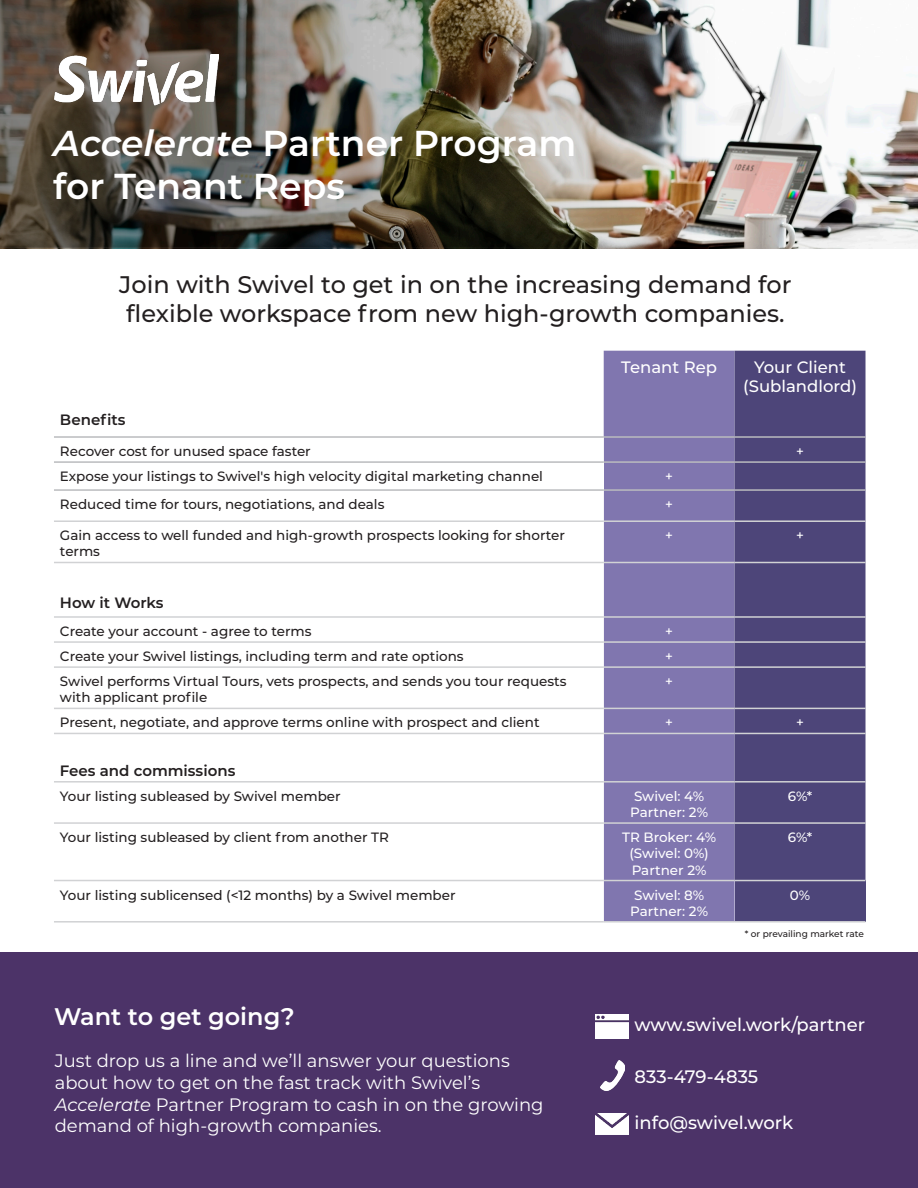
<style>
.page{position:relative;width:918px;height:1188px;background:#fff}
.page>*{position:absolute;margin:0;border:0;box-sizing:border-box;transform-origin:0 0}
.t1{font:600 36px "Montserrat";color:#fff}
.t2{font:500 24px "Montserrat";color:#231f20}
.t3{font:600 24px "Montserrat";color:#fff}
.t4{font:18px/21.6px "Montserrat";color:#fff}
.t5{font:500 18px "Montserrat";color:#fff}
.t6{font:500 16.5px/19.8px "Montserrat";color:#fff;text-align:center}
.t7{font:600 15px "Montserrat";color:#231f20}
.t8{font:500 13.5px/16.2px "Montserrat";color:#231f20}
.t9{font:500 13.5px/16.2px "Montserrat";color:#fff;text-align:center}
.t10{font:500 9px "Montserrat";color:#231f20}
.s1{font-style:italic}
</style>
<div class="page">
<div style="left:0;top:953px;width:918px;height:235px;background:#4c3368"></div>
<img style="left:596px;top:1113px;width:32px;height:21px">
<img style="left:843px;top:73px;width:75px;height:175px">
<img style="left:0;top:0;width:843px;height:248px">
<div style="left:604px;top:351px;width:131px;height:570px;background:#8076af"></div>
<div style="left:735px;top:351px;width:131px;height:529px;background:#4d4579"></div>
<svg style="left:54px;top:438px;width:550px;height:124px"></svg>
<div style="left:54px;top:462px;width:550px;height:28px;background:#fff"></div>
<svg style="left:54px;top:563px;width:550px;height:358px"></svg>
<div style="left:735px;top:881px;width:131px;height:41px;background:#4d4579"></div>
<hr style="left:54px;top:436px;width:550px;height:2px;background:#babbbe">
<hr style="left:604px;top:436px;width:131px;height:2px;background:#babbbe">
<hr style="left:735px;top:436px;width:131px;height:2px;background:#babbbe">
<hr style="left:54px;top:461px;width:550px;height:2px;background:#babbbe">
<hr style="left:604px;top:461px;width:131px;height:2px;background:#babbbe">
<hr style="left:735px;top:461px;width:131px;height:2px;background:#babbbe">
<hr style="left:54px;top:489px;width:550px;height:2px;background:#babbbe">
<hr style="left:604px;top:489px;width:131px;height:2px;background:#babbbe">
<hr style="left:735px;top:489px;width:131px;height:2px;background:#babbbe">
<hr style="left:54px;top:733px;width:550px;height:1px;background:#d1d2d4">
<hr style="left:604px;top:733px;width:131px;height:1px;background:#d1d2d4">
<hr style="left:735px;top:733px;width:131px;height:1px;background:#d1d2d4">
<hr style="left:54px;top:708px;width:550px;height:1px;background:#d1d2d4">
<hr style="left:604px;top:708px;width:131px;height:1px;background:#d1d2d4">
<hr style="left:735px;top:708px;width:131px;height:1px;background:#d1d2d4">
<hr style="left:54px;top:666px;width:550px;height:2px;background:#d1d2d4">
<hr style="left:604px;top:666px;width:131px;height:2px;background:#d1d2d4">
<hr style="left:735px;top:666px;width:131px;height:2px;background:#d1d2d4">
<hr style="left:54px;top:616px;width:550px;height:2px;background:#d1d2d4">
<hr style="left:604px;top:616px;width:131px;height:2px;background:#d1d2d4">
<hr style="left:735px;top:616px;width:131px;height:2px;background:#d1d2d4">
<hr style="left:54px;top:641px;width:550px;height:2px;background:#d1d2d4">
<hr style="left:604px;top:641px;width:131px;height:2px;background:#d1d2d4">
<hr style="left:735px;top:641px;width:131px;height:2px;background:#d1d2d4">
<hr style="left:54px;top:520px;width:550px;height:2px;background:#d1d2d4">
<hr style="left:604px;top:520px;width:131px;height:2px;background:#d1d2d4">
<hr style="left:735px;top:520px;width:131px;height:2px;background:#d1d2d4">
<hr style="left:54px;top:562px;width:550px;height:1px;background:#d1d2d4">
<hr style="left:604px;top:562px;width:131px;height:1px;background:#d1d2d4">
<hr style="left:735px;top:562px;width:131px;height:1px;background:#d1d2d4">
<hr style="left:54px;top:781px;width:550px;height:2px;background:#d1d2d4">
<hr style="left:604px;top:781px;width:131px;height:2px;background:#d1d2d4">
<hr style="left:735px;top:781px;width:131px;height:2px;background:#d1d2d4">
<hr style="left:54px;top:822px;width:550px;height:2px;background:#d1d2d4">
<hr style="left:604px;top:822px;width:131px;height:2px;background:#d1d2d4">
<hr style="left:735px;top:822px;width:131px;height:2px;background:#d1d2d4">
<hr style="left:54px;top:880px;width:550px;height:1px;background:#d1d2d4">
<hr style="left:604px;top:880px;width:131px;height:1px;background:#d1d2d4">
<hr style="left:735px;top:880px;width:131px;height:1px;background:#d1d2d4">
<hr style="left:54px;top:921px;width:550px;height:2px;background:#d1d2d4">
<hr style="left:604px;top:921px;width:131px;height:2px;background:#d1d2d4">
<hr style="left:735px;top:921px;width:131px;height:2px;background:#d1d2d4">
<img style="left:54px;top:54px;width:165px;height:51px">
<img style="left:600px;top:1061px;width:25px;height:29px">
<img style="left:596px;top:1015px;width:32px;height:24px">
<p class="t1" style="left:53px;top:117px;width:525px"><span class="s1">Accelerate</span> Partner Program</p>
<p class="t1" style="left:53px;top:161px;width:293px">for Tenant Reps</p>
<p class="t2" style="left:119px;top:268px;width:674px">Join with Swivel to get in on the increasing demand for</p>
<p class="t2" style="left:126px;top:297px;width:660px">flexible workspace from new high-growth companies.</p>
<p class="t6" style="left:621px;top:356px;width:97px">Tenant Rep</p>
<p class="t6" style="left:743px;top:356px;width:115px">Your Client (Sublandlord)</p>
<p class="t7" style="left:60px;top:409px;width:67px">Benefits</p>
<p class="t8" style="left:60px;top:443px;width:252px">Recover cost for unused space faster</p>
<p class="t9" style="left:796px;top:443px;width:9px">+</p>
<p class="t8" style="left:60px;top:468px;width:485px">Expose your listings to Swivel's high velocity digital marketing channel</p>
<p class="t9" style="left:665px;top:468px;width:9px">+</p>
<p class="t8" style="left:60px;top:496px;width:326px">Reduced time for tours, negotiations, and deals</p>
<p class="t9" style="left:665px;top:496px;width:9px">+</p>
<p class="t8" style="left:60px;top:527px;width:507px">Gain access to well funded and high-growth prospects looking for shorter terms</p>
<p class="t9" style="left:665px;top:527px;width:9px">+</p>
<p class="t9" style="left:796px;top:527px;width:9px">+</p>
<p class="t7" style="left:60px;top:592px;width:105px">How it Works</p>
<p class="t8" style="left:60px;top:623px;width:253px">Create your account - agree to terms</p>
<p class="t9" style="left:665px;top:623px;width:9px">+</p>
<p class="t8" style="left:60px;top:648px;width:405px">Create your Swivel listings, including term and rate options</p>
<p class="t9" style="left:665px;top:648px;width:9px">+</p>
<p class="t8" style="left:60px;top:673px;width:508px">Swivel performs Virtual Tours, vets prospects, and sends you tour requests with applicant profile</p>
<p class="t9" style="left:665px;top:673px;width:9px">+</p>
<p class="t8" style="left:60px;top:714px;width:481px">Present, negotiate, and approve terms online with prospect and client</p>
<p class="t9" style="left:665px;top:714px;width:9px">+</p>
<p class="t9" style="left:796px;top:714px;width:9px">+</p>
<p class="t7" style="left:60px;top:760px;width:177px">Fees and commissions</p>
<p class="t8" style="left:60px;top:787px;width:282px">Your listing subleased by Swivel member</p>
<p class="t9" style="left:634px;top:787px;width:72px">Swivel: 4%</p>
<p class="t9" style="left:630px;top:804px;width:79px">Partner: 2%</p>
<p class="t9" style="left:788px;top:787px;width:26px">6%*</p>
<p class="t8" style="left:60px;top:829px;width:331px">Your listing subleased by client from another TR</p>
<p class="t9" style="left:622px;top:829px;width:96px">TR Broker: 4% (Swivel: 0%)</p>
<p class="t9" style="left:632px;top:861px;width:76px">Partner 2%</p>
<p class="t8" style="left:60px;top:886px;width:397px">Your listing sublicensed (&lt;12 months) by a Swivel member</p>
<p class="t9" style="left:634px;top:886px;width:72px">Swivel: 8%</p>
<p class="t9" style="left:630px;top:902px;width:79px">Partner: 2%</p>
<p class="t9" style="left:788px;top:829px;width:26px">6%*</p>
<p class="t9" style="left:790px;top:886px;width:22px">0%</p>
<p class="t10" style="left:745px;top:927px;width:121px">* or prevailing market rate</p>
<p class="t3" style="left:54px;top:1000px;width:242px">Want to get going?</p>
<p class="t4" style="left:55px;top:1050px;width:490px">Just drop us a line and we’ll answer your questions about how to get on the fast track with Swivel’s <span class="s1">Accelerate</span> Partner Program to cash in on the growing demand of high-growth companies.</p>
<p class="t5" style="left:635px;top:1012px;width:232px">www.swivel.work/partner</p>
<p class="t5" style="left:635px;top:1064px;width:125px">833-479-4835</p>
<p class="t5" style="left:635px;top:1110px;width:160px">info@swivel.work</p>
</div>
